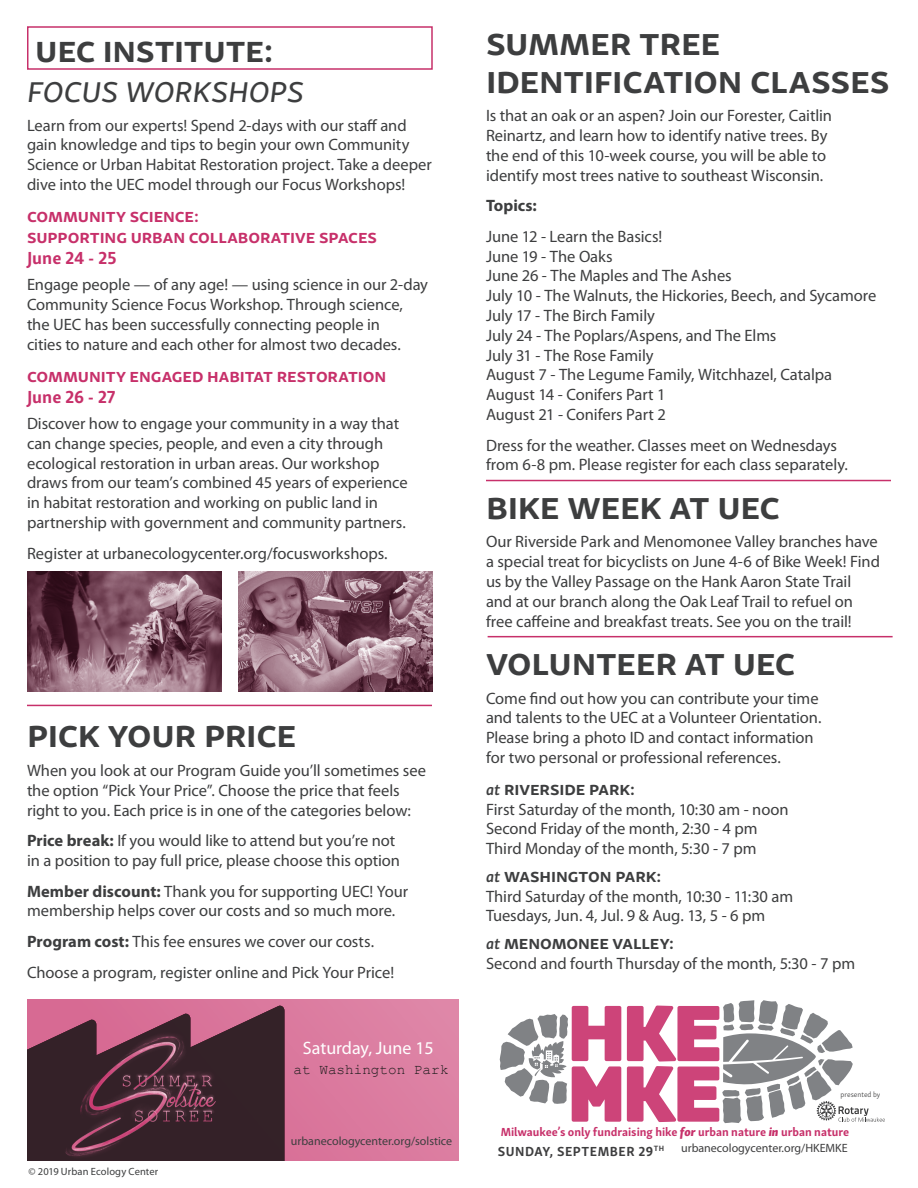
<style>
.page{position:relative;width:918px;height:1188px;background:#fff}
.page>*{position:absolute;margin:0;border:0;box-sizing:border-box;transform-origin:0 0}
.t1{font:700 37.5px/37.5px "Skolar Sans Latn";letter-spacing:-.01em;color:#3d3e3f}
.t2{font:italic 36px "Skolar Sans Latn";letter-spacing:-.015em;color:#3d3e3f}
.t3{font:700 36px "Skolar Sans Latn";letter-spacing:-.01em;color:#3d3e3f}
.t4{font:700 18px/21px "Skolar Sans Latn";letter-spacing:-.005em;color:#c7306a}
.t5{font:700 18px "Skolar Sans Latn";letter-spacing:-.005em;color:#3d3e3f}
.t6{font:18px "Myriad Pro";color:#fff}
.t7{font:16.5px/19.8px "Myriad Pro";letter-spacing:-.005em;color:#3d3e3f}
.t8{font:14.4px "Courier New";color:#231f20}
.t9{font:700 13.5px "Skolar Sans Latn";letter-spacing:.04em;color:#3e3e3f}
.t10{font:12px "Myriad Pro";color:#3e3e3f}
.t11{font:700 12px "Skolar Sans Latn";color:#c7306a}
.t12{font:10.5px "Myriad Pro";letter-spacing:.01em;color:#3d3e3f}
.t13{font:300 7.5px "Skolar Sans Latn";color:#3e3e3f}
.s1{font-weight:700}
.s2{font-weight:600;font-style:italic;font-size:16.5px}
.s3{font-family:"Skolar Sans Latn Eb It";font-weight:400}
</style>
<div class="page">
<hr style="left:486px;top:480px;width:405px;height:1px;background:#c7306a">
<svg style="left:27px;top:999px;width:432px;height:162px;background:#db7c9f"></svg>
<svg style="left:27px;top:1005px;width:257px;height:156px;background:#6a3b4c"></svg>
<img style="left:58px;top:1028px;width:182px;height:133px">
<svg style="left:500px;top:1006px;width:121px;height:116px"></svg>
<svg style="left:627px;top:1000px;width:258px;height:123px"></svg>
<hr style="left:27px;top:705px;width:405px;height:1px;background:#c7306a">
<hr style="left:488px;top:636px;width:405px;height:1px;background:#c7306a">
<div style="left:27px;top:26px;width:406px;height:44px;border:2px solid #c7306a"></div>
<img style="left:28px;top:572px;width:194px;height:120px">
<img style="left:239px;top:572px;width:194px;height:120px">
<p class="t3" style="left:35px;top:20px;width:240px">uec institute:</p>
<p class="t2" style="left:27px;top:63px;width:279px">focus workshops</p>
<p class="t7" style="left:27px;top:115px;width:406px">Learn from our experts! Spend 2-days with our staff and gain knowledge and tips to begin your own Community Science or Urban Habitat Restoration project. Take a deeper dive into the UEC model through our Focus Workshops!</p>
<p class="t4" style="left:27px;top:203px;width:352px">community science:<br>supporting urban collaborative spaces<br>June 24 - 25</p>
<p class="t7" style="left:27px;top:275px;width:403px">Engage people — of any age! — using science in our 2-day Community Science Focus Workshop. Through science, the UEC has been successfully connecting people in<br>cities to nature and each other for almost two decades.</p>
<p class="t4" style="left:27px;top:363px;width:361px">community engaged habitat restoration<br>June 26 - 27</p>
<p class="t7" style="left:27px;top:414px;width:382px">Discover how to engage your community in a way that can change species, people, and even a city through ecological restoration in urban areas. Our workshop draws from our team’s combined 45 years of experience in habitat restoration and working on public land in partnership with government and community partners.</p>
<p class="t7" style="left:27px;top:544px;width:362px">Register at urbanecologycenter.org/focusworkshops.</p>
<p class="t1" style="left:27px;top:712px;width:271px">pick your price</p>
<p class="t7" style="left:27px;top:761px;width:401px">When you look at our Program Guide you’ll sometimes see the option “Pick Your Price”. Choose the price that feels right to you. Each price is in one of the categories below:</p>
<p class="t7" style="left:27px;top:831px;width:375px"><span class="s1">Price break:</span> If you would like to attend but you’re not in a position to pay full price, please choose this option</p>
<p class="t7" style="left:27px;top:881px;width:383px"><span class="s1">Member discount:</span> Thank you for supporting UEC! Your membership helps cover our costs and so much more.</p>
<p class="t7" style="left:27px;top:926px;width:369px;line-height:30.6px"><span class="s1">Program cost:</span> This fee ensures we cover our costs.<br>Choose a program, register online and Pick Your Price!</p>
<p class="t6" style="left:303px;top:1038px;width:132px">Saturday, June 15</p>
<p class="t8" style="left:294px;top:1061px;width:156px">at Washington Park</p>
<p class="t12" style="left:29px;top:1166px;width:131px">© 2019 Urban Ecology Center</p>
<p class="t10" style="left:291px;top:1135px;width:163px">urbanecologycenter.org/solstice</p>
<p class="t1" style="left:486px;top:20px;width:405px">summer tree identification classes</p>
<p class="t7" style="left:486px;top:106px;width:348px">Is that an oak or an aspen? Join our Forester, Caitlin Reinartz, and learn how to identify native trees. By the end of this 10-week course, you will be able to identify most trees native to southeast Wisconsin.</p>
<p class="t7" style="left:486px;top:191px;width:178px;line-height:30.6px"><span class="s1">Topics:<br></span>June 12 - Learn the Basics!</p>
<p class="t7" style="left:486px;top:247px;width:392px">June 19 - The Oaks<br>June 26 - The Maples and The Ashes<br>July 10 - The Walnuts, the Hickories, Beech, and Sycamore<br>July 17 - The Birch Family<br>July 24 - The Poplars/Aspens, and The Elms<br>July 31 - The Rose Family<br>August 7 - The Legume Family, Witchhazel, Catalpa<br>August 14 - Conifers Part 1<br>August 21 - Conifers Part 2</p>
<p class="t7" style="left:486px;top:436px;width:363px">Dress for the weather. Classes meet on Wednesdays from 6-8 pm. Please register for each class separately.</p>
<p class="t1" style="left:486px;top:484px;width:296px">bike week at uec</p>
<p class="t7" style="left:486px;top:532px;width:396px">Our Riverside Park and Menomonee Valley branches have a special treat for bicyclists on June 4-6 of Bike Week! Find us by the Valley Passage on the Hank Aaron State Trail and at our branch along the Oak Leaf Trail to refuel on free caffeine and breakfast treats. See you on the trail!</p>
<p class="t1" style="left:486px;top:640px;width:311px">volunteer at uec</p>
<p class="t7" style="left:486px;top:688px;width:337px">Come find out how you can contribute your time and talents to the UEC at a Volunteer Orientation.<br>Please bring a photo ID and contact information for two personal or professional references.</p>
<p class="t5" style="left:486px;top:774px;width:150px"><span class="s2">at</span> riverside park:</p>
<p class="t7" style="left:486px;top:799px;width:304px">First Saturday of the month, 10:30 am - noon<br>Second Friday of the month, 2:30 - 4 pm<br>Third Monday of the month, 5:30 - 7 pm</p>
<p class="t5" style="left:486px;top:861px;width:177px"><span class="s2">at</span> washington park:</p>
<p class="t7" style="left:486px;top:887px;width:309px">Third Saturday of the month, 10:30 - 11:30 am<br>Tuesdays, Jun. 4, Jul. 9 &amp; Aug. 13, 5 - 6 pm</p>
<p class="t5" style="left:486px;top:928px;width:190px"><span class="s2">at</span> menomonee valley:</p>
<p class="t7" style="left:486px;top:954px;width:371px">Second and fourth Thursday of the month, 5:30 - 7 pm</p>
<p class="t13" style="left:841px;top:1089px;width:41px">presented by</p>
<p class="t11" style="left:501px;top:1122px;width:350px">Milwaukee’s only fundraising hike <span class="s3">for</span> urban nature <span class="s3">in</span> urban nature</p>
<p class="t9" style="left:498px;top:1140px;width:168px">SUNDAY, SEPTEMBER 29<sup>TH</sup></p>
<p class="t10" style="left:681px;top:1141px;width:168px">urbanecologycenter.org/HKEMKE</p>
</div>
